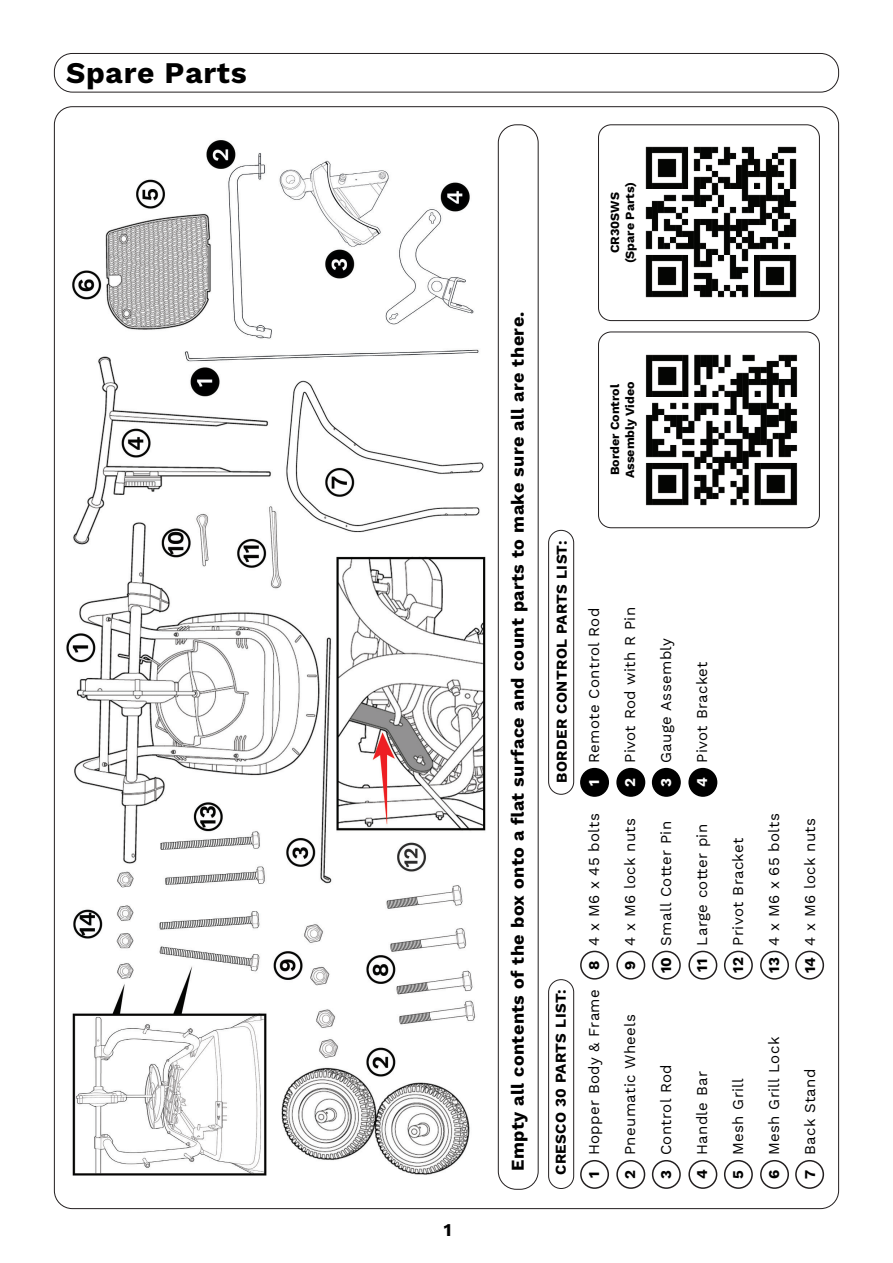
<style>
.page{position:relative;width:893px;height:1263px;background:#fff}
.page>*{position:absolute;margin:0;border:0;box-sizing:border-box;transform-origin:0 0}
.t1{font:700 30px "Work Sans";letter-spacing:.025em;color:#000}
.t2{font:700 18px "Work Sans";letter-spacing:.025em;color:#000}
.t3{font:15px "Work Sans";letter-spacing:.025em;color:#000}
.t4{font:700 15px "Work Sans";letter-spacing:.025em;color:#000}
.t5{font:700 15px "Work Sans";color:#fff}
.t6{font:700 12.45px "Work Sans";color:#000}
</style>
<div class="page">
<img style="left:645px;top:126px;width:175px;height:195px">
<img style="left:66px;top:140px;width:420px;height:1036px">
<div style="left:54px;top:53px;width:785px;height:39px;border:1px solid #231f20;border-radius:18px"></div>
<div style="left:498px;top:124px;width:41px;height:1066px;border:1px solid #231f20;border-radius:18px"></div>
<div style="left:548px;top:530px;width:26px;height:265px;border:1px solid #231f20;border-radius:13px"></div>
<div style="left:689px;top:769px;width:28px;height:27px;background:#000;border-radius:50%"></div>
<div style="left:688px;top:768px;width:29px;height:29px;border:2px solid #000;border-radius:50%"></div>
<div style="left:653px;top:769px;width:27px;height:27px;background:#000;border-radius:50%"></div>
<div style="left:652px;top:768px;width:29px;height:29px;border:2px solid #000;border-radius:50%"></div>
<div style="left:617px;top:769px;width:27px;height:27px;background:#000;border-radius:50%"></div>
<div style="left:616px;top:768px;width:29px;height:29px;border:2px solid #000;border-radius:50%"></div>
<div style="left:581px;top:769px;width:27px;height:27px;background:#000;border-radius:50%"></div>
<div style="left:580px;top:768px;width:29px;height:29px;border:2px solid #000;border-radius:50%"></div>
<div style="left:598px;top:124px;width:222px;height:197px;border:1px solid #231f20;border-radius:13px"></div>
<div style="left:548px;top:979px;width:26px;height:210px;border:1px solid #231f20;border-radius:13px"></div>
<div style="left:724px;top:1160px;width:29px;height:29px;border:2px solid #231f20;border-radius:50%"></div>
<div style="left:688px;top:1160px;width:29px;height:29px;border:2px solid #231f20;border-radius:50%"></div>
<div style="left:652px;top:1160px;width:29px;height:29px;border:2px solid #231f20;border-radius:50%"></div>
<div style="left:616px;top:1160px;width:29px;height:29px;border:2px solid #231f20;border-radius:50%"></div>
<div style="left:580px;top:1160px;width:29px;height:29px;border:2px solid #231f20;border-radius:50%"></div>
<div style="left:760px;top:1160px;width:29px;height:29px;border:2px solid #231f20;border-radius:50%"></div>
<div style="left:795px;top:1160px;width:29px;height:29px;border:2px solid #231f20;border-radius:50%"></div>
<div style="left:724px;top:951px;width:29px;height:28px;border:2px solid #231f20;border-radius:50%"></div>
<div style="left:688px;top:951px;width:29px;height:28px;border:2px solid #231f20;border-radius:50%"></div>
<div style="left:652px;top:951px;width:29px;height:28px;border:2px solid #231f20;border-radius:50%"></div>
<div style="left:616px;top:951px;width:29px;height:28px;border:2px solid #231f20;border-radius:50%"></div>
<div style="left:580px;top:951px;width:29px;height:28px;border:2px solid #231f20;border-radius:50%"></div>
<div style="left:760px;top:951px;width:29px;height:28px;border:2px solid #231f20;border-radius:50%"></div>
<div style="left:795px;top:951px;width:29px;height:28px;border:2px solid #231f20;border-radius:50%"></div>
<img style="left:645px;top:332px;width:174px;height:196px">
<div style="left:598px;top:332px;width:222px;height:196px;border:1px solid #231f20;border-radius:13px"></div>
<p class="t1" style="left:66px;top:50px;width:182px">Spare Parts</p>
<p class="t2" style="left:444px;top:1216px;width:9px">1</p>
<p class="t2" style="left:504px;top:1171px;width:861px;rotate:-90deg">Empty all contents of the box onto a flat surface and count parts to make sure all are there.</p>
<p class="t6" style="left:606px;top:253px;width:62px;rotate:-90deg">CR30SWS</p>
<p class="t6" style="left:621px;top:263px;width:83px;rotate:-90deg">(Spare Parts)</p>
<p class="t6" style="left:606px;top:475px;width:92px;rotate:-90deg">Border Control</p>
<p class="t6" style="left:621px;top:478px;width:98px;rotate:-90deg">Assembly Video</p>
<p class="t4" style="left:550px;top:783px;width:244px;rotate:-90deg">BORDER CONTROL PARTS LIST:</p>
<p class="t3" style="left:583px;top:763px;width:156px;rotate:-90deg">Remote Control Rod</p>
<p class="t3" style="left:619px;top:763px;width:157px;rotate:-90deg">Pivot Rod with R Pin</p>
<p class="t3" style="left:655px;top:763px;width:126px;rotate:-90deg">Gauge Assembly</p>
<p class="t3" style="left:691px;top:763px;width:103px;rotate:-90deg">Pivot Bracket</p>
<p class="t5" style="left:583px;top:785px;width:8px;rotate:-90deg">1</p>
<p class="t5" style="left:619px;top:787px;width:10px;rotate:-90deg">2</p>
<p class="t5" style="left:655px;top:787px;width:10px;rotate:-90deg">3</p>
<p class="t5" style="left:691px;top:787px;width:11px;rotate:-90deg">4</p>
<p class="t3" style="left:583px;top:945px;width:134px;rotate:-90deg">4 x M6 x 45 bolts</p>
<p class="t3" style="left:619px;top:945px;width:129px;rotate:-90deg">4 x M6 lock nuts</p>
<p class="t3" style="left:655px;top:945px;width:126px;rotate:-90deg">Small Cotter Pin</p>
<p class="t3" style="left:691px;top:945px;width:123px;rotate:-90deg">Large cotter pin</p>
<p class="t3" style="left:727px;top:945px;width:109px;rotate:-90deg">Privot Bracket</p>
<p class="t3" style="left:763px;top:945px;width:134px;rotate:-90deg">4 x M6 x 65 bolts</p>
<p class="t3" style="left:799px;top:945px;width:129px;rotate:-90deg">4 x M6 lock nuts</p>
<p class="t4" style="left:583px;top:970px;width:11px;rotate:-90deg">8</p>
<p class="t4" style="left:619px;top:970px;width:11px;rotate:-90deg">9</p>
<p class="t4" style="left:655px;top:973px;width:18px;rotate:-90deg">10</p>
<p class="t4" style="left:691px;top:972px;width:15px;rotate:-90deg">11</p>
<p class="t4" style="left:727px;top:973px;width:17px;rotate:-90deg">12</p>
<p class="t4" style="left:763px;top:973px;width:17px;rotate:-90deg">13</p>
<p class="t4" style="left:799px;top:973px;width:18px;rotate:-90deg">14</p>
<p class="t4" style="left:549px;top:1175px;width:187px;rotate:-90deg">CRESCO 30 PARTS LIST:</p>
<p class="t3" style="left:583px;top:1155px;width:168px;rotate:-90deg">Hopper Body &amp; Frame</p>
<p class="t3" style="left:619px;top:1155px;width:143px;rotate:-90deg">Pneumatic Wheels</p>
<p class="t3" style="left:763px;top:1155px;width:120px;rotate:-90deg">Mesh Grill Lock</p>
<p class="t3" style="left:655px;top:1155px;width:92px;rotate:-90deg">Control Rod</p>
<p class="t3" style="left:691px;top:1155px;width:86px;rotate:-90deg">Handle Bar</p>
<p class="t3" style="left:727px;top:1155px;width:79px;rotate:-90deg">Mesh Grill</p>
<p class="t3" style="left:799px;top:1155px;width:88px;rotate:-90deg">Back Stand</p>
<p class="t4" style="left:583px;top:1178px;width:8px;rotate:-90deg">1</p>
<p class="t4" style="left:619px;top:1179px;width:10px;rotate:-90deg">2</p>
<p class="t4" style="left:655px;top:1179px;width:10px;rotate:-90deg">3</p>
<p class="t4" style="left:691px;top:1179px;width:11px;rotate:-90deg">4</p>
<p class="t4" style="left:727px;top:1179px;width:10px;rotate:-90deg">5</p>
<p class="t4" style="left:763px;top:1179px;width:11px;rotate:-90deg">6</p>
<p class="t4" style="left:799px;top:1179px;width:11px;rotate:-90deg">7</p>
</div>
